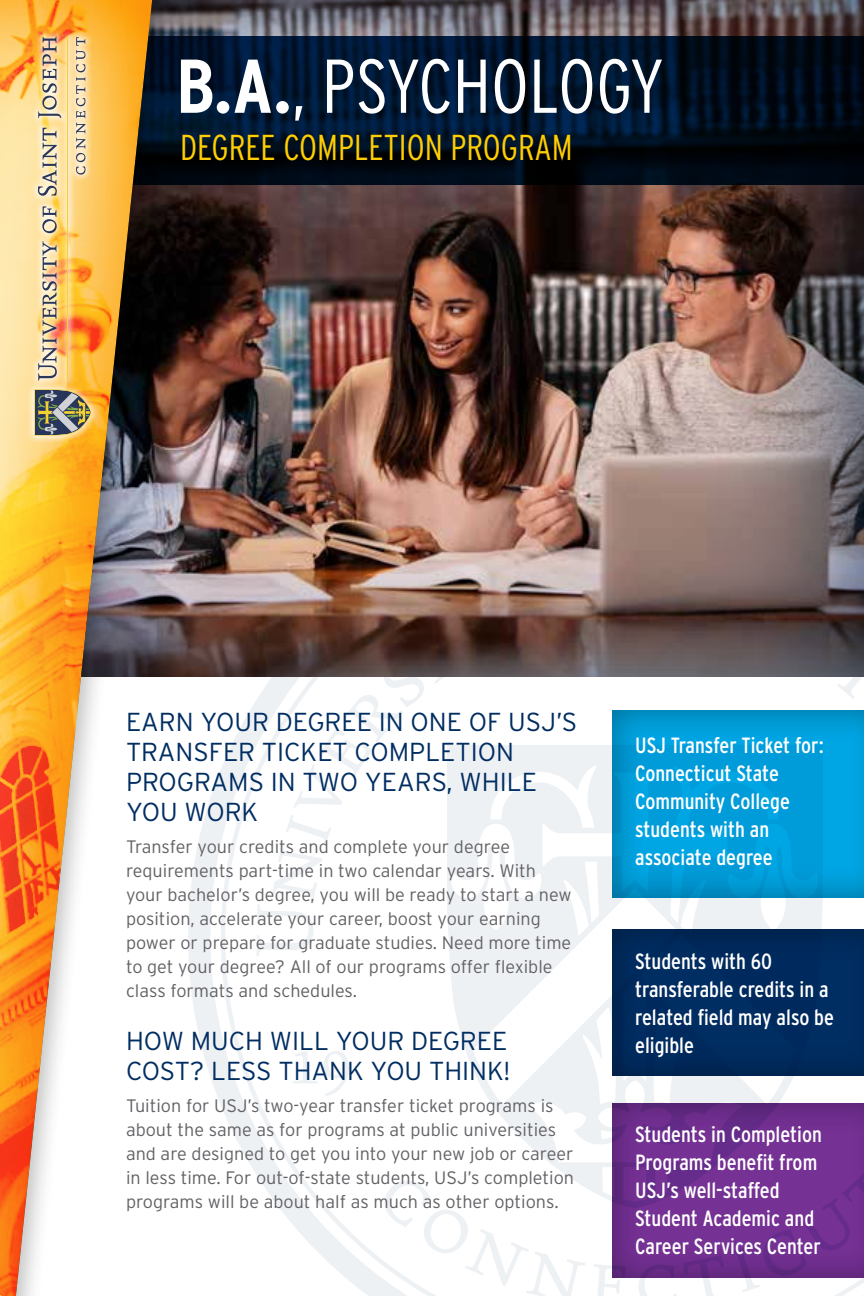
<style>
.page{position:relative;width:864px;height:1296px;background:#fff}
.page>*{position:absolute;margin:0;border:0;box-sizing:border-box;transform-origin:0 0}
.t1{font:300 condensed 76px "Interstate";color:#fff}
.t2{font:300 condensed 36px "Interstate";color:#ffce02}
.t3{font:300 26px/30px "Interstate";color:#002d62}
.t4{font:condensed 22px/28px "Interstate";color:#fff}
.t5{font:300 18px/24px "Interstate";color:#636165}
.s1{font-weight:700}
</style>
<div class="page">
<svg style="left:188px;top:814px;width:18px;height:247px;fill:#eef1f4"></svg>
<svg style="left:221px;top:701px;width:35px;height:472px"></svg>
<svg style="left:256px;top:680px;width:608px;height:616px"></svg>
<svg style="left:441px;top:740px;width:387px;height:473px;fill:#f1f3f6"></svg>
<div style="left:63px;top:0;width:801px;height:680px;background:#002d62;opacity:.69"></div>
<div style="left:612px;top:708px;width:252px;height:190px;background:#000;opacity:.35"></div>
<div style="left:612px;top:927px;width:252px;height:150px;background:#002a5d"></div>
<div style="left:612px;top:1102px;width:252px;height:177px;background:#000;opacity:.35"></div>
<svg style="left:188px;top:36px;width:676px;height:149px;background:#001023"></svg>
<div style="left:0;top:0;width:188px;height:1296px;background:#000;opacity:.25"></div>
<svg style="left:153px;top:0;width:11px;height:1296px"></svg>
<img style="left:0;top:0;width:153px;height:1296px">
<div style="left:26px;top:28px;width:73px;height:416px;background:#fff;opacity:.75"></div>
<svg style="left:38px;top:241px;width:19px;height:140px;background:#cdbb9f"></svg>
<svg style="left:42px;top:206px;width:15px;height:27px"></svg>
<svg style="left:38px;top:128px;width:19px;height:68px"></svg>
<svg style="left:38px;top:36px;width:23px;height:82px;background:#d1bc96"></svg>
<svg style="left:76px;top:37px;width:9px;height:138px"></svg>
<hr style="left:68px;top:36px;width:1px;height:344px;background:#f4d133">
<svg style="left:34px;top:389px;width:57px;height:47px;background:#88836c"></svg>
<h1 class="t1" style="left:176px;top:40px;width:490px"><span class="s1">B.A.</span>, PSYCHOLOGY</h1>
<h2 class="t2" style="left:180px;top:125px;width:394px">DEGREE COMPLETION PROGRAM</h2>
<h3 class="t3" style="left:126px;top:707px;width:453px">EARN YOUR DEGREE IN ONE OF USJ’S<br>TRANSFER TICKET COMPLETION<br>PROGRAMS IN TWO YEARS, WHILE<br>YOU WORK</h3>
<p class="t5" style="left:126px;top:835px;width:447px">Transfer your credits and complete your degree requirements part-time in two calendar years. With your bachelor’s degree, you will be ready to start a new position, accelerate your career, boost your earning power or prepare for graduate studies. Need more time to get your degree? All of our programs offer flexible class formats and schedules.</p>
<h3 class="t3" style="left:126px;top:1025px;width:386px">HOW MUCH WILL YOUR DEGREE<br>COST? LESS THANK YOU THINK!</h3>
<p class="t5" style="left:126px;top:1093px;width:450px">Tuition for USJ’s two-year transfer ticket programs is about the same as for programs at public universities and are designed to get you into your new job or career in less time. For out-of-state students, USJ’s completion programs will be about half as much as other options.</p>
<p class="t4" style="left:635px;top:731px;width:190px">USJ Transfer Ticket for:<br>Connecticut State<br>Community College students with an associate degree</p>
<p class="t4" style="left:635px;top:947px;width:200px">Students with 60 transferable credits in a related field may also be eligible</p>
<p class="t4" style="left:635px;top:1120px;width:188px">Students in Completion<br>Programs benefit from<br>USJ’s well-staffed<br>Student Academic and<br>Career Services Center</p>
</div>
